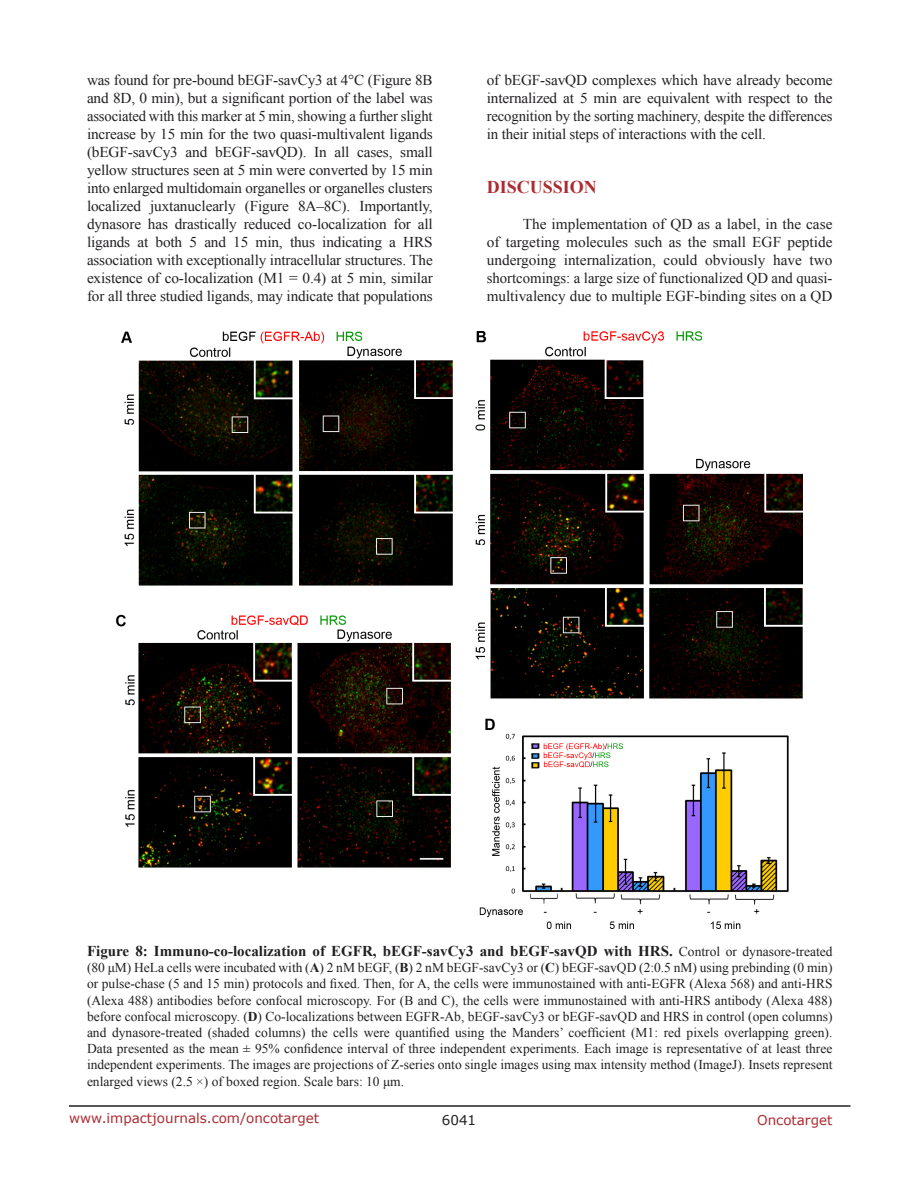
<style>
.page{position:relative;width:918px;height:1188px;background:#fff}
.page>*{position:absolute;margin:0;border:0;box-sizing:border-box;transform-origin:0 0}
.Heading{font:700 18px "Times New Roman";color:#ac2b31}
.BodyText{font:15px/18px "Times New Roman";letter-spacing:-.01em;color:#221f22;text-align:justify}
.FigureText{font:700 15px "Times New Roman";color:#221f22}
.FigureText-2{font:13.5px/16.2px "Times New Roman";color:#221f22;text-align:justify}
.t1{font:13.5px "Verdana";color:#ac2b31}
.t2{font:13.5px "Verdana";color:#221f22}
.s1{font-weight:400;font-size:13.5px}
.s2{font-weight:700}
</style>
<div class="page">
<hr style="left:69px;top:1105px;width:781px;height:2px;background:#231f20">
<img style="left:117px;top:332px;width:686px;height:596px">
<p class="BodyText" style="left:87px;top:71px;width:347px">was found for pre-bound bEGF-savCy3 at 4°C (Figure 8B and 8D, 0 min), but a significant portion of the label was associated with this marker at 5 min, showing a further slight increase by 15 min for the two quasi-multivalent ligands (bEGF-savCy3 and bEGF-savQD). In all cases, small yellow structures seen at 5 min were converted by 15 min into enlarged multidomain organelles or organelles clusters localized juxtanuclearly (Figure 8A–8C). Importantly, dynasore has drastically reduced co-localization for all ligands at both 5 and 15 min, thus indicating a HRS association with exceptionally intracellular structures. The existence of co-localization (M1 = 0.4) at 5 min, similar for all three studied ligands, may indicate that populations</p>
<p class="BodyText" style="left:487px;top:71px;width:347px">of bEGF-savQD complexes which have already become internalized at 5 min are equivalent with respect to the recognition by the sorting machinery, despite the differences in their initial steps of interactions with the cell.</p>
<p class="Heading" style="left:487px;top:174px;width:112px">DISCUSSION</p>
<p class="BodyText" style="left:487px;top:214px;width:347px;text-indent:36px">The implementation of QD as a label, in the case of targeting molecules such as the small EGF peptide undergoing internalization, could obviously have two shortcomings: a large size of functionalized QD and quasi&shy;multivalency due to multiple EGF-binding sites on a QD</p>
<p class="FigureText" style="left:87px;top:941px;width:747px">Figure 8: Immuno-co-localization of EGFR, bEGF-savCy3 and bEGF-savQD with HRS. <span class="s1">Control or dynasore-treated</span></p>
<p class="FigureText-2" style="left:87px;top:959px;width:747px">(80 μM) HeLa cells were incubated with (<span class="s2">A</span>) 2 nM bEGF, (<span class="s2">B</span>) 2 nM bEGF-savCy3 or (<span class="s2">C</span>) bEGF-savQD (2:0.5 nM) using prebinding (0 min) or pulse-chase (5 and 15 min) protocols and fixed. Then, for A, the cells were immunostained with anti-EGFR (Alexa 568) and anti-HRS (Alexa 488) antibodies before confocal microscopy. For (B and C), the cells were immunostained with anti-HRS antibody (Alexa 488) before confocal microscopy. (<span class="s2">D</span>) Co-localizations between EGFR-Ab, bEGF-savCy3 or bEGF-savQD and HRS in control (open columns) and dynasore-treated (shaded columns) the cells were quantified using the Manders’ coefficient (M1: red pixels overlapping green).<br>Data presented as the mean ± 95% confidence interval of three independent experiments. Each image is representative of at least three independent experiments. The images are projections of Z-series onto single images using max intensity method (ImageJ). Insets represent enlarged views (2.5 ×) of boxed region. Scale bars: 10 μm.</p>
<p class="t1" style="left:69px;top:1109px;width:252px">www.impactjournals.com/oncotarget</p>
<p class="t2" style="left:442px;top:1111px;width:36px">6041</p>
<p class="t1" style="left:757px;top:1111px;width:77px">Oncotarget</p>
</div>
